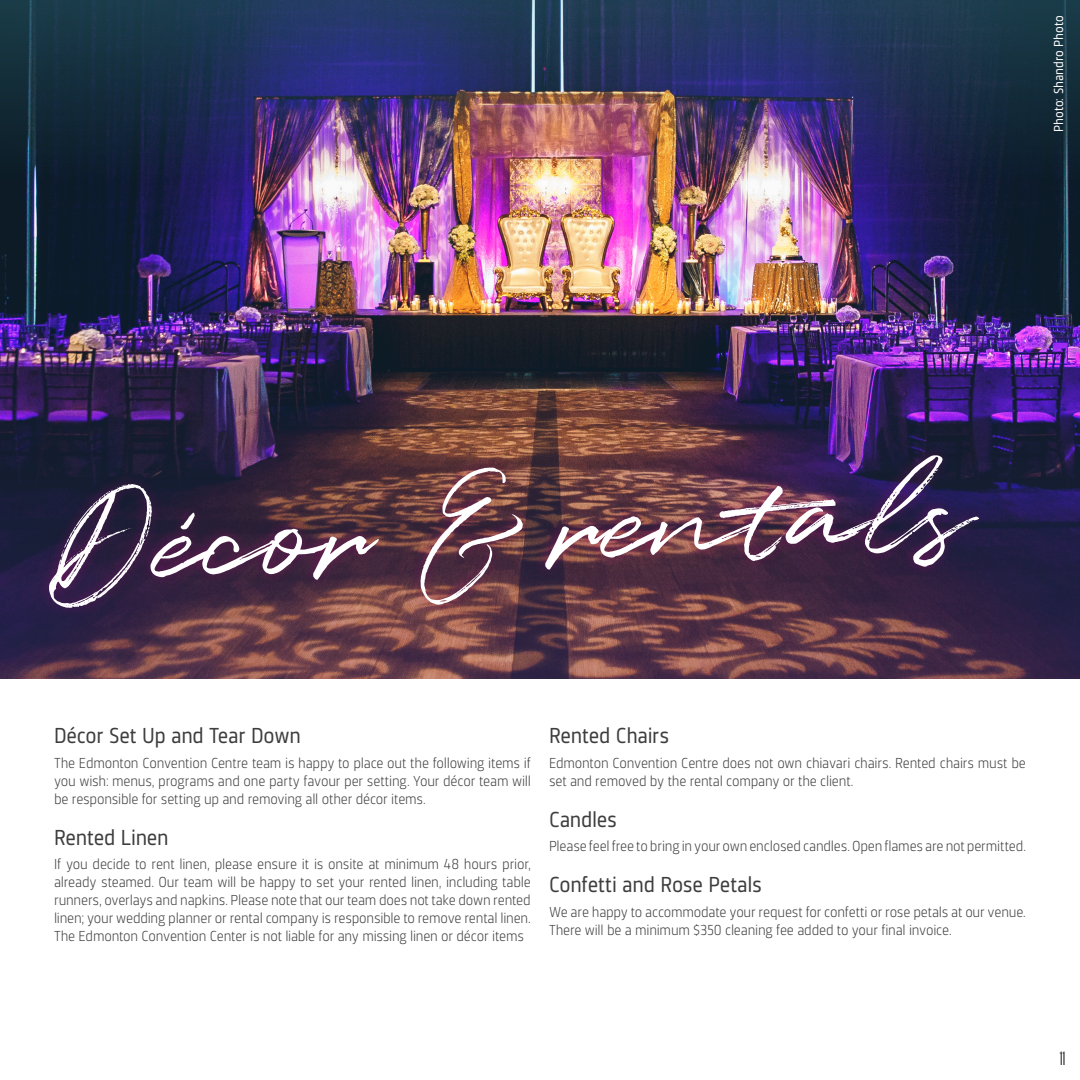
<style>
.page{position:relative;width:1080px;height:1080px;background:#fff}
.page>*{position:absolute;margin:0;border:0;box-sizing:border-box;transform-origin:0 0}
.t1{font:133.2px "Quentin";color:#fff}
.t2{font:22.5px "Sinews Sans Pro";letter-spacing:-.01em;color:#3e3e3f}
.t3{font:16.5px "Steelfish Rg";color:#3e3e3f}
.t4{font:300 15px/18px "Sinews Sans Pro";letter-spacing:-.015em;color:#3e3e3f;text-align:justify}
.t5{font:13.5px "Sinews Sans Pro";color:#fff}
</style>
<div class="page">
<img style="left:0;top:188px;width:1080px;height:151px">
<img style="left:0;top:339px;width:1080px;height:339px">
<img style="left:0;top:0;width:1080px;height:188px">
<svg style="left:32px;top:433px;width:961px;height:201px;background:#4e2f43"></svg>
<p class="t5" style="left:1051px;top:132px;width:118px;rotate:-90deg">Photo: Shandro Photo</p>
<p class="t1" style="left:56px;top:453px;width:914px;rotate:-2deg">Décor &amp; rentals</p>
<p class="t2" style="left:54px;top:724px;width:248px">Décor Set Up and Tear Down</p>
<p class="t4" style="left:54px;top:754px;width:479px">The Edmonton Convention Centre team is happy to place out the following items if you wish: menus, programs and one party favour per setting. Your décor team will be responsible for setting up and removing all other décor items.</p>
<p class="t2" style="left:54px;top:825px;width:116px">Rented Linen</p>
<p class="t4" style="left:54px;top:855px;width:479px">If you decide to rent linen, please ensure it is onsite at minimum 48 hours prior, already steamed. Our team will be happy to set your rented linen, including table runners, overlays and napkins. Please note that our team does not take down rented linen; your wedding planner or rental company is responsible to remove rental linen.<br>The Edmonton Convention Center is not liable for any missing linen or décor items</p>
<p class="t2" style="left:549px;top:724px;width:122px">Rented Chairs</p>
<p class="t4" style="left:549px;top:754px;width:479px">Edmonton Convention Centre does not own chiavari chairs. Rented chairs must be set and removed by the rental company or the client.</p>
<p class="t2" style="left:549px;top:807px;width:70px">Candles</p>
<p class="t4" style="left:549px;top:837px;width:479px">Please feel free to bring in your own enclosed candles. Open flames are not permitted.</p>
<p class="t2" style="left:549px;top:872px;width:214px">Confetti and Rose Petals</p>
<p class="t4" style="left:549px;top:903px;width:478px">We are happy to accommodate your request for confetti or rose petals at our venue.<br>There will be a minimum $350 cleaning fee added to your final invoice.</p>
<p class="t3" style="left:1060px;top:1048px;width:7px">11</p>
</div>
